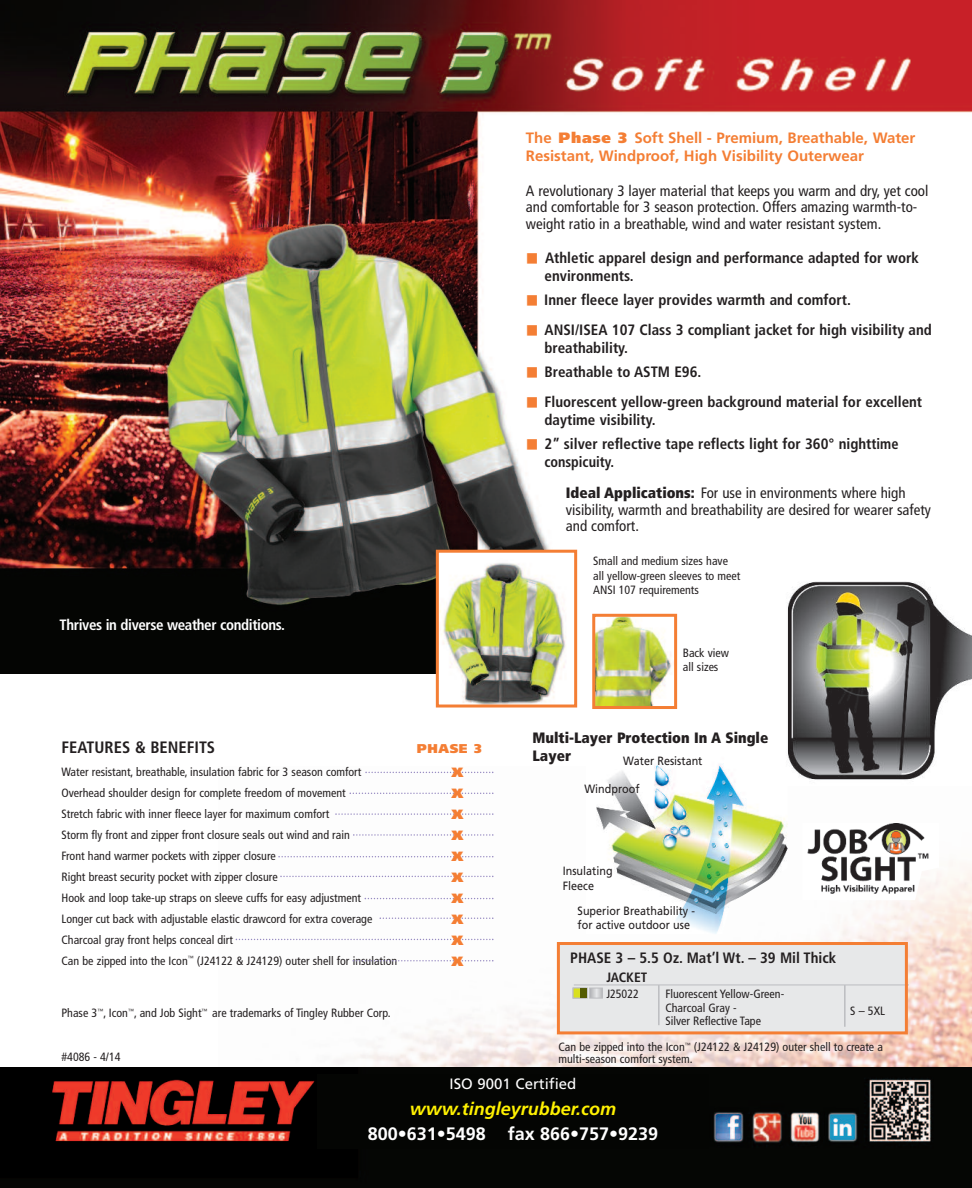
<style>
.page{position:relative;width:972px;height:1188px;background:#fff}
.page>*{position:absolute;margin:0;border:0;box-sizing:border-box;transform-origin:0 0}
.t1{font:700 18px "Frutiger";color:#fff}
.t2{font:italic 700 18px "Frutiger";color:#fff101}
.t3{font:900 18px/21px "Frutiger";color:#f47e34;text-align:justify}
.t4{font:700 condensed 16.5px "Frutiger";color:#231f20}
.t5{font:700 condensed 15px/18px "Frutiger";color:#231f20}
.t6{font:condensed 15px/16.5px "Frutiger";color:#231f20}
.t7{font:700 15px/18px "Frutiger";color:#f47e34}
.t8{font:900 condensed 15px/18px "Frutiger";color:#231f20}
.t9{font:700 condensed 15px "Frutiger";letter-spacing:-.025em;color:#fff}
.t10{font:15px "Frutiger";color:#fff}
.t11{font:700 condensed 13.5px "Frutiger";color:#231f20}
.t12{font:900 12.75px "Frutiger";letter-spacing:.045em;color:#f47e34}
.t13{font:condensed 12px/21px "Frutiger";color:#231f20}
.t14{font:12px/14.4px "Frutiger";color:#231f20;scale:.9 1}
.s1{font-weight:900}
.s2{color:#f47e34}
</style>
<div class="page">
<img style="left:235px;top:771px;width:737px;height:296px">
<img style="left:0;top:0;width:972px;height:682px">
<div style="left:0;top:618px;width:484px;height:56px;background:#040503"></div>
<svg style="left:365px;top:772px;width:128px;height:1px"></svg>
<div style="left:557px;top:943px;width:351px;height:91px;background:#e7e8e9"></div>
<hr style="left:574px;top:985px;width:335px;height:1px;background:#bcbdc0">
<hr style="left:658px;top:985px;width:2px;height:40px;background:#bcbdc0">
<hr style="left:844px;top:985px;width:2px;height:42px;background:#bcbdc0">
<img style="left:802px;top:823px;width:137px;height:77px">
<svg style="left:350px;top:793px;width:144px;height:1px"></svg>
<svg style="left:353px;top:834px;width:141px;height:2px"></svg>
<svg style="left:278px;top:856px;width:216px;height:1px"></svg>
<svg style="left:280px;top:876px;width:214px;height:1px"></svg>
<svg style="left:365px;top:898px;width:129px;height:1px"></svg>
<svg style="left:380px;top:918px;width:114px;height:1px"></svg>
<svg style="left:236px;top:939px;width:258px;height:1px"></svg>
<svg style="left:352px;top:960px;width:142px;height:2px"></svg>
<svg style="left:586px;top:771px;width:10px;height:163px"></svg>
<img style="left:596px;top:763px;width:192px;height:171px">
<img style="left:781px;top:576px;width:191px;height:210px">
<svg style="left:335px;top:813px;width:159px;height:2px"></svg>
<img style="left:440px;top:554px;width:133px;height:150px">
<div style="left:436px;top:550px;width:141px;height:158px;border:3px solid #f47e34"></div>
<img style="left:596px;top:618px;width:77px;height:87px">
<div style="left:592px;top:614px;width:85px;height:95px;border:3px solid #f47e34"></div>
<div style="left:589px;top:988px;width:14px;height:10px;border:1px solid #bcbdc0"></div>
<div style="left:574px;top:988px;width:13px;height:10px;background:#d9e01f"></div>
<svg style="left:580px;top:988px;width:22px;height:10px"></svg>
<div style="left:557px;top:942px;width:351px;height:92px;border:3px solid #f47e34"></div>
<img style="left:0;top:1067px;width:969px;height:120px">
<div style="left:317px;top:1074px;width:392px;height:75px;background:#040503"></div>
<p class="t7" style="left:526px;top:130px;width:391px">The <span class="s1">Phase 3</span> Soft Shell - Premium, Breathable, Water<br>Resistant, Windproof, High Visibility Outerwear</p>
<p class="t6" style="left:526px;top:184px;width:404px">A revolutionary 3 layer material that keeps you warm and dry, yet cool and comfortable for 3 season protection. Offers amazing warmth-to&shy;weight ratio in a breathable, wind and water resistant system.</p>
<p class="t5" style="left:545px;top:250px;width:376px;text-indent:-19px"><span class="s2">■</span> Athletic apparel design and performance adapted for work environments.</p>
<p class="t5" style="left:526px;top:292px;width:327px"><span class="s2">■</span> Inner fleece layer provides warmth and comfort.</p>
<p class="t5" style="left:545px;top:322px;width:389px;text-indent:-19px"><span class="s2">■</span> ANSI/ISEA 107 Class 3 compliant jacket for high visibility and breathability.</p>
<p class="t5" style="left:526px;top:364px;width:177px"><span class="s2">■</span> Breathable to ASTM E96.</p>
<p class="t5" style="left:545px;top:394px;width:379px;text-indent:-19px"><span class="s2">■</span> Fluorescent yellow-green background material for excellent daytime visibility.</p>
<p class="t5" style="left:544px;top:436px;width:356px;text-indent:-19px"><span class="s2">■</span> 2” silver reflective tape reflects light for 360° nighttime conspicuity.</p>
<p class="t6" style="left:566px;top:486px;width:367px"><span class="s1">Ideal Applications:</span> For use in environments where high visibility, warmth and breathability are desired for wearer safety and comfort.</p>
<p class="t9" style="left:60px;top:619px;width:227px">Thrives in diverse weather conditions.</p>
<h2 class="t4" style="left:62px;top:741px;width:155px">FEATURES &amp; BENEFITS</h2>
<p class="t12" style="left:417px;top:744px;width:66px">PHASE 3</p>
<p class="t13" style="left:62px;top:762px;width:337px">Water resistant, breathable, insulation fabric for 3 season comfort Overhead shoulder design for complete freedom of movement<br>Stretch fabric with inner fleece layer for maximum comfort<br>Storm fly front and zipper front closure seals out wind and rain<br>Front hand warmer pockets with zipper closure<br>Right breast security pocket with zipper closure<br>Hook and loop take-up straps on sleeve cuffs for easy adjustment<br>Longer cut back with adjustable elastic drawcord for extra coverage Charcoal gray front helps conceal dirt<br>Can be zipped into the Icon<sup>™</sup> (J24122 &amp; J24129) outer shell for insulation</p>
<h1 class="t3" style="left:452px;top:762px;width:14px">x x x x x x x x x x</h1>
<p class="t13" style="left:593px;top:555px;width:149px;line-height:14.4px">Small and medium sizes have all yellow-green sleeves to meet<br>ANSI 107 requirements</p>
<p class="t13" style="left:683px;top:647px;width:48px;line-height:14.4px">Back view all sizes</p>
<p class="t8" style="left:532px;top:730px;width:237px">Multi-Layer Protection In A Single<br>Layer</p>
<p class="t14" style="left:623px;top:754px;width:90px">Water Resistant</p>
<p class="t14" style="left:585px;top:782px;width:63px">Windproof</p>
<p class="t14" style="left:563px;top:865px;width:57px">Insulating<br>Fleece</p>
<p class="t14" style="left:578px;top:904px;width:132px">Superior Breathability - for active outdoor use</p>
<p class="t5" style="left:570px;top:950px;width:268px">PHASE 3 – 5.5 Oz. Mat’l Wt. – 39 Mil Thick</p>
<p class="t11" style="left:606px;top:972px;width:42px">JACKET</p>
<p class="t13" style="left:606px;top:984px;width:34px">J25022</p>
<p class="t13" style="left:665px;top:988px;width:120px;line-height:13.5px">Fluorescent Yellow-Green-<br>Charcoal Gray -</p>
<p class="t13" style="left:850px;top:1001px;width:36px">S – 5XL</p>
<p class="t13" style="left:62px;top:1004px;width:331px">Phase 3<sup>™</sup>, Icon<sup>™</sup>, and Job Sight<sup>™</sup> are trademarks of Tingley Rubber Corp.</p>
<p class="t13" style="left:62px;top:1047px;width:61px">#4086 - 4/14</p>
<p class="t13" style="left:665px;top:1011px;width:97px">Silver Reflective Tape</p>
<p class="t13" style="left:559px;top:1042px;width:326px;line-height:12px">Can be zipped into the Icon<sup>™</sup> (J24122 &amp; J24129) outer shell to create a multi-season comfort system.</p>
<p class="t10" style="left:450px;top:1078px;width:128px">ISO 9001 Certified</p>
<h1 class="t2" style="left:410px;top:1101px;width:208px">www.tingleyrubber.com</h1>
<h1 class="t1" style="left:368px;top:1127px;width:292px">800•631•5498 fax 866•757•9239</h1>
</div>
